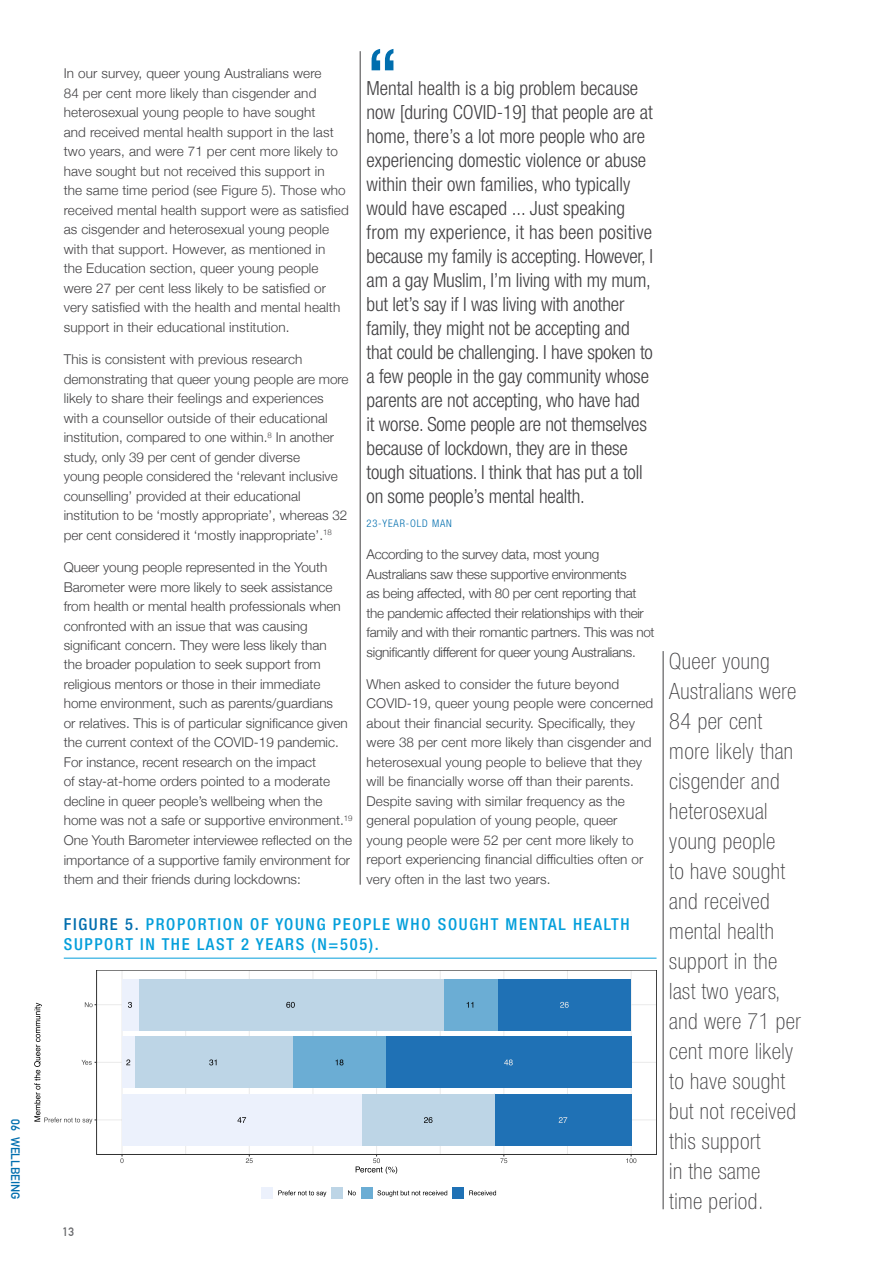
<style>
.page{position:relative;width:893px;height:1263px;background:#fff}
.page>*{position:absolute;margin:0;border:0;box-sizing:border-box;transform-origin:0 0}
.t1{font:500 condensed 75px "Helvetica Neue";color:#006eae}
.t2{font:100 condensed 22.5px/30px "Helvetica Neue";letter-spacing:.02em;color:#414042}
.t3{font:300 condensed 19.5px/24px "Helvetica Neue";letter-spacing:-.01em;color:#414042}
.t4{font:500 condensed 16.5px/19.5px "Helvetica Neue";letter-spacing:.1em;color:#049fdb}
.t5{font:300 13.5px/19.5px "Helvetica Neue";color:#414042}
.t6{font:300 13.5px/19.5px "Helvetica Neue";letter-spacing:-.02em;color:#414042}
.t7{font:700 12px "DIN Alternate";color:#006eae}
.t8{font:700 12px "DIN Alternate";color:#696a6d}
.t9{font:300 condensed 10.5px "Helvetica Neue";letter-spacing:.08em;color:#006eae}
.s1{color:#006eae}
</style>
<div class="page">
<hr style="left:64px;top:958px;width:593px;height:1px;background:#049fdb">
<hr style="left:663px;top:651px;width:1px;height:558px;background:#414042">
<hr style="left:360px;top:51px;width:1px;height:834px;background:#414042">
<hr style="left:567px;top:970px;width:1px;height:184px;background:#eaeaea">
<hr style="left:440px;top:970px;width:1px;height:184px;background:#eaeaea">
<hr style="left:313px;top:970px;width:1px;height:184px;background:#eaeaea">
<hr style="left:185px;top:970px;width:1px;height:184px;background:#eaeaea">
<hr style="left:631px;top:970px;width:1px;height:184px;background:#eaeaea">
<hr style="left:503px;top:970px;width:1px;height:184px;background:#eaeaea">
<hr style="left:376px;top:970px;width:1px;height:184px;background:#eaeaea">
<hr style="left:249px;top:970px;width:1px;height:184px;background:#eaeaea">
<hr style="left:122px;top:970px;width:1px;height:184px;background:#eaeaea">
<hr style="left:97px;top:1004px;width:560px;height:1px;background:#eaeaea">
<hr style="left:97px;top:1062px;width:560px;height:1px;background:#eaeaea">
<hr style="left:97px;top:1119px;width:560px;height:1px;background:#eaeaea">
<div style="left:386px;top:1036px;width:245px;height:52px;background:#1f71b5"></div>
<div style="left:498px;top:979px;width:133px;height:51px;background:#1f71b5"></div>
<div style="left:495px;top:1094px;width:136px;height:52px;background:#1f71b5"></div>
<div style="left:293px;top:1036px;width:93px;height:52px;background:#6badd4"></div>
<div style="left:443px;top:979px;width:55px;height:51px;background:#6badd4"></div>
<div style="left:135px;top:1036px;width:158px;height:52px;background:#bdd5e6"></div>
<div style="left:138px;top:979px;width:305px;height:51px;background:#bdd5e6"></div>
<div style="left:362px;top:1094px;width:133px;height:52px;background:#bdd5e6"></div>
<div style="left:122px;top:1036px;width:13px;height:52px;background:#ecf1fc"></div>
<div style="left:122px;top:979px;width:16px;height:51px;background:#ecf1fc"></div>
<div style="left:122px;top:1094px;width:240px;height:52px;background:#ecf1fc"></div>
<svg style="left:504px;top:1059px;width:9px;height:6px"></svg>
<svg style="left:560px;top:1002px;width:9px;height:6px"></svg>
<svg style="left:559px;top:1117px;width:8px;height:6px"></svg>
<svg style="left:335px;top:1059px;width:8px;height:6px"></svg>
<svg style="left:467px;top:1002px;width:6px;height:6px"></svg>
<svg style="left:209px;top:1059px;width:8px;height:6px"></svg>
<svg style="left:286px;top:1002px;width:9px;height:6px"></svg>
<svg style="left:424px;top:1117px;width:8px;height:6px"></svg>
<svg style="left:126px;top:1059px;width:4px;height:6px"></svg>
<svg style="left:128px;top:1002px;width:4px;height:6px"></svg>
<svg style="left:237px;top:1117px;width:9px;height:6px"></svg>
<svg style="left:120px;top:1154px;width:4px;height:9px"></svg>
<svg style="left:246px;top:1154px;width:7px;height:9px"></svg>
<svg style="left:500px;top:1154px;width:7px;height:9px"></svg>
<svg style="left:626px;top:1154px;width:10px;height:9px"></svg>
<svg style="left:356px;top:1154px;width:41px;height:20px"></svg>
<svg style="left:34px;top:1002px;width:63px;height:122px"></svg>
<div style="left:261px;top:1187px;width:12px;height:12px;background:#ecf1fc"></div>
<div style="left:331px;top:1187px;width:12px;height:12px;background:#bdd5e6"></div>
<div style="left:361px;top:1187px;width:12px;height:12px;background:#6badd4"></div>
<div style="left:452px;top:1187px;width:12px;height:12px;background:#1f71b5"></div>
<svg style="left:278px;top:1190px;width:48px;height:7px"></svg>
<svg style="left:348px;top:1190px;width:8px;height:5px"></svg>
<svg style="left:377px;top:1190px;width:70px;height:7px"></svg>
<svg style="left:469px;top:1190px;width:27px;height:5px"></svg>
<p class="t7" style="left:25px;top:1119px;width:82px;rotate:90deg">06 WELLBEING</p>
<p class="t5" style="left:64px;top:63px;width:287px">In our survey, queer young Australians were<br>84 per cent more likely than cisgender and heterosexual young people to have sought<br>and received mental health support in the last two years, and were 71 per cent more likely to have sought but not received this support in<br>the same time period (see Figure 5). Those who received mental health support were as satisfied as cisgender and heterosexual young people with that support. However, as mentioned in<br>the Education section, queer young people were 27 per cent less likely to be satisfied or very satisfied with the health and mental health support in their educational institution.</p>
<p class="t5" style="left:64px;top:349px;width:286px">This is consistent with previous research demonstrating that queer young people are more likely to share their feelings and experiences with a counsellor outside of their educational institution, compared to one within.<sup>8</sup> In another study, only 39 per cent of gender diverse<br>young people considered the ‘relevant inclusive counselling’ provided at their educational institution to be ‘mostly appropriate’, whereas 32 per cent considered it ‘mostly inappropriate’.<sup>18</sup></p>
<p class="t5" style="left:64px;top:556px;width:290px">Queer young people represented in the Youth Barometer were more likely to seek assistance from health or mental health professionals when confronted with an issue that was causing significant concern. They were less likely than<br>the broader population to seek support from religious mentors or those in their immediate home environment, such as parents/guardians<br>or relatives. This is of particular significance given the current context of the COVID-19 pandemic.<br>For instance, recent research on the impact<br>of stay-at-home orders pointed to a moderate decline in queer people’s wellbeing when the home was not a safe or supportive environment.<sup>19<br></sup>One Youth Barometer interviewee reflected on the importance of a supportive family environment for them and their friends during lockdowns:</p>
<h1 class="t1" style="left:367px;top:31px;width:33px">“</h1>
<p class="t3" style="left:367px;top:76px;width:288px">Mental health is a big problem because now [during COVID-19] that people are at home, there’s a lot more people who are experiencing domestic violence or abuse within their own families, who typically would have escaped ... Just speaking from my experience, it has been positive because my family is accepting. However, I am a gay Muslim, I’m living with my mum, but let’s say if I was living with another family, they might not be accepting and that could be challenging. I have spoken to a few people in the gay community whose parents are not accepting, who have had<br>it worse. Some people are not themselves because of lockdown, they are in these tough situations. I think that has put a toll on some people’s mental health.</p>
<p class="t9" style="left:367px;top:517px;width:87px">23-YEAR-OLD MAN</p>
<p class="t6" style="left:367px;top:544px;width:290px">According to the survey data, most young Australians saw these supportive environments<br>as being affected, with 80 per cent reporting that the pandemic affected their relationships with their family and with their romantic partners. This was not significantly different for queer young Australians.</p>
<p class="t5" style="left:367px;top:673px;width:288px">When asked to consider the future beyond COVID-19, queer young people were concerned about their financial security. Specifically, they were 38 per cent more likely than cisgender and heterosexual young people to believe that they will be financially worse off than their parents.<br>Despite saving with similar frequency as the general population of young people, queer young people were 52 per cent more likely to report experiencing financial difficulties often or very often in the last two years.</p>
<p class="t4" style="left:64px;top:914px;width:567px"><span class="s1">FIGURE 5.</span> PROPORTION OF YOUNG PEOPLE WHO SOUGHT MENTAL HEALTH<br>SUPPORT IN THE LAST 2 YEARS (N=505).</p>
<p class="t8" style="left:63px;top:1222px;width:13px">13</p>
<p class="t2" style="left:669px;top:646px;width:133px">Queer young<br>Australians were<br>84 per cent more likely than cisgender and heterosexual young people<br>to have sought and received mental health support in the last two years, and were 71 per cent more likely to have sought but not received this support<br>in the same<br>time period.</p>
</div>
